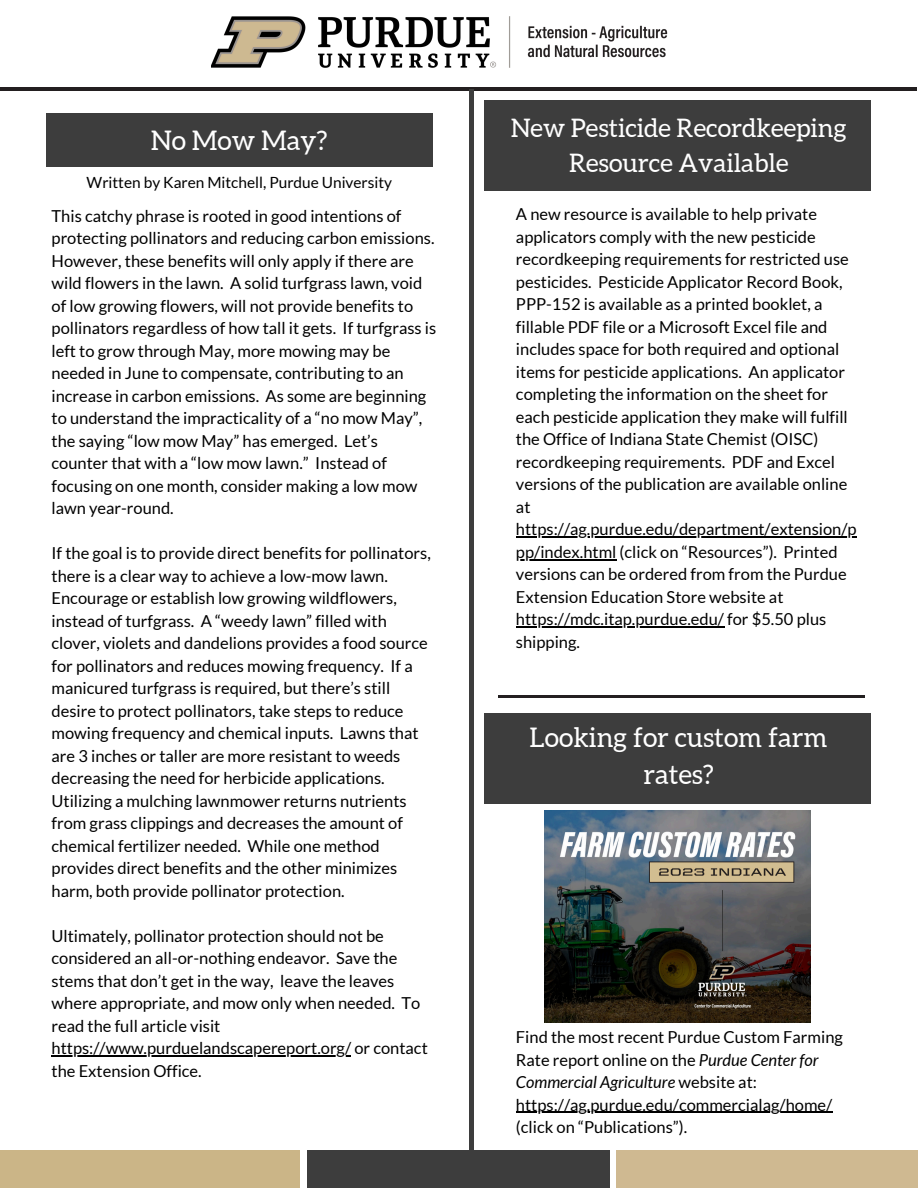
<style>
.page{position:relative;width:918px;height:1188px;background:#fff}
.page>*{position:absolute;margin:0;border:0;box-sizing:border-box;transform-origin:0 0}
.t1{font:27px/37.2px "Aleo";color:#fff;text-align:center}
.t2{font:25.5px/34.8px "Aleo";color:#fff;text-align:center}
.t3{font:16.5px/22.5px "Lato";color:#000}
.t4{font:15.45px "Lato";color:#000}
.s1{font-style:italic}
</style>
<div class="page">
<div style="left:0;top:1151px;width:300px;height:37px;background:#cbb587"></div>
<div style="left:307px;top:1151px;width:302px;height:37px;background:#3d3d3d"></div>
<div style="left:617px;top:1151px;width:301px;height:37px;background:#cfb991"></div>
<hr style="left:0;top:87px;width:917px;height:4px;background:#231f20">
<img style="left:211px;top:16px;width:457px;height:52px">
<div style="left:469px;top:89px;width:5px;height:1062px;background:#3d3d3d"></div>
<div style="left:46px;top:113px;width:386px;height:54px;background:#3d3d3d"></div>
<hr style="left:498px;top:696px;width:366px;height:2px;background:#231f20">
<div style="left:484px;top:713px;width:386px;height:90px;background:#3d3d3d"></div>
<div style="left:484px;top:101px;width:386px;height:90px;background:#3d3d3d"></div>
<img style="left:545px;top:810px;width:265px;height:213px">
<hr style="left:52px;top:1055px;width:299px;height:1px;background:#000">
<hr style="left:516px;top:537px;width:341px;height:1px;background:#000">
<hr style="left:516px;top:559px;width:100px;height:1px;background:#000">
<hr style="left:516px;top:627px;width:208px;height:1px;background:#000">
<hr style="left:516px;top:1112px;width:316px;height:1px;background:#000">
<p class="t1" style="left:151px;top:121px;width:178px">No Mow May?</p>
<p class="t4" style="left:87px;top:172px;width:307px">Written by Karen Mitchell, Purdue University</p>
<h1 class="t3" style="left:52px;top:204px;width:386px">This catchy phrase is rooted in good intentions of protecting pollinators and reducing carbon emissions.<br>However, these benefits will only apply if there are wild flowers in the lawn. A solid turfgrass lawn, void of low growing flowers, will not provide benefits to pollinators regardless of how tall it gets. If turfgrass is left to grow through May, more mowing may be needed in June to compensate, contributing to an increase in carbon emissions. As some are beginning to understand the impracticality of a “no mow May”, the saying “low mow May” has emerged. Let’s counter that with a “low mow lawn.” Instead of focusing on one month, consider making a low mow lawn year-round.</h1>
<h1 class="t3" style="left:52px;top:541px;width:381px">If the goal is to provide direct benefits for pollinators, there is a clear way to achieve a low-mow lawn.<br>Encourage or establish low growing wildflowers, instead of turfgrass. A “weedy lawn” filled with clover, violets and dandelions provides a food source for pollinators and reduces mowing frequency. If a manicured turfgrass is required, but there’s still desire to protect pollinators, take steps to reduce mowing frequency and chemical inputs. Lawns that are 3 inches or taller are more resistant to weeds decreasing the need for herbicide applications.<br>Utilizing a mulching lawnmower returns nutrients from grass clippings and decreases the amount of chemical fertilizer needed. While one method provides direct benefits and the other minimizes harm, both provide pollinator protection.</h1>
<p class="t3" style="left:52px;top:924px;width:370px">Ultimately, pollinator protection should not be considered an all-or-nothing endeavor. Save the stems that don’t get in the way, leave the leaves where appropriate, and mow only when needed. To read the full article visit</p>
<p class="t3" style="left:52px;top:1036px;width:378px">https://www.purduelandscapereport.org/ or contact the Extension Office.</p>
<p class="t2" style="left:511px;top:111px;width:337px">New Pesticide Recordkeeping<br>Resource Available</p>
<p class="t3" style="left:516px;top:203px;width:334px">A new resource is available to help private applicators comply with the new pesticide recordkeeping requirements for restricted use pesticides. Pesticide Applicator Record Book, PPP-152 is available as a printed booklet, a fillable PDF file or a Microsoft Excel file and includes space for both required and optional items for pesticide applications. An applicator completing the information on the sheet for each pesticide application they make will fulfill the Office of Indiana State Chemist (OISC) recordkeeping requirements. PDF and Excel versions of the publication are available online at</p>
<p class="t3" style="left:516px;top:518px;width:342px">https://ag.purdue.edu/department/extension/p</p>
<p class="t3" style="left:516px;top:540px;width:332px">pp/index.html (click on “Resources”). Printed versions can be ordered from from the Purdue<br>Extension Education Store website at</p>
<h1 class="t3" style="left:516px;top:608px;width:312px">https://mdc.itap.purdue.edu/ for $5.50 plus shipping.</h1>
<p class="t1" style="left:530px;top:718px;width:299px">Looking for custom farm rates?</p>
<p class="t3" style="left:516px;top:1026px;width:329px">Find the most recent Purdue Custom Farming<br>Rate report online on the <span class="s1">Purdue Center for<br>Commercial Agriculture</span> website at:</p>
<p class="t3" style="left:516px;top:1093px;width:318px">https://ag.purdue.edu/commercialag/home/ (click on “Publications”).</p>
</div>
